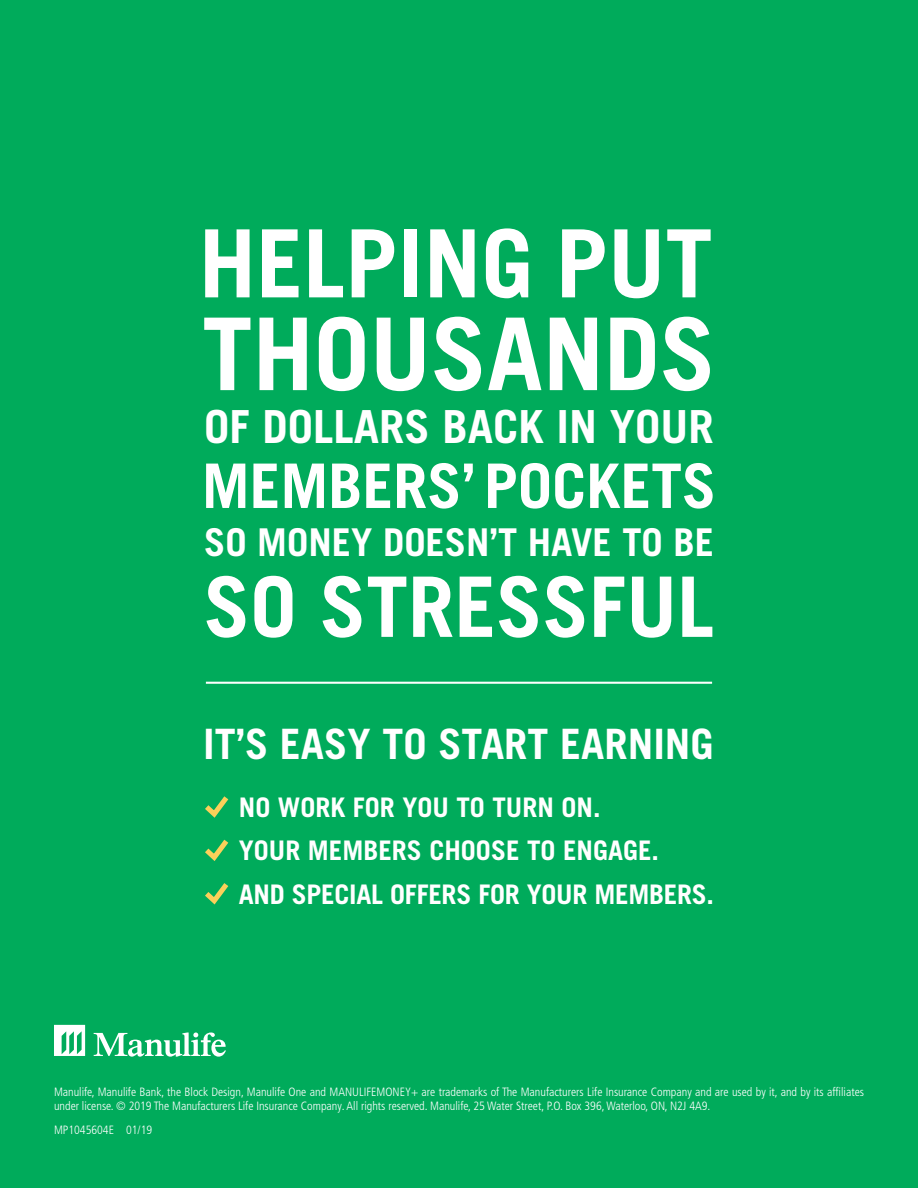
<style>
.page{position:relative;width:918px;height:1188px;background:#00ab5b}
.page>*{position:absolute;margin:0;border:0;box-sizing:border-box;transform-origin:0 0}
.t1{font:700 100.5px "Trade Gothic LT Pro";color:#fff}
.t2{font:700 94.2px "Trade Gothic LT Pro";color:#fff}
.t3{font:700 83.55px "Trade Gothic LT Pro";color:#fff}
.t4{font:700 61.5px "Trade Gothic LT Pro";color:#fff}
.t5{font:700 45.6px "Trade Gothic LT Pro";color:#fff}
.t6{font:700 41.85px "Trade Gothic LT Pro";color:#fff}
.t7{font:700 38.4px "Trade Gothic LT Pro";color:#fff}
.t8{font:700 27px/43.3px "Trade Gothic LT Pro";color:#fff}
.t9{font:300 condensed 12px/14.2px "Frutiger LT Pro";color:#fff}
</style>
<div class="page">
<svg style="left:94px;top:1033px;width:132px;height:24px"></svg>
<svg style="left:54px;top:1025px;width:31px;height:31px"></svg>
<hr style="left:206px;top:682px;width:506px;height:2px;background:#fff">
<svg style="left:205px;top:796px;width:24px;height:22px"></svg>
<svg style="left:205px;top:839px;width:24px;height:22px"></svg>
<svg style="left:205px;top:883px;width:24px;height:22px"></svg>
<h2 class="t2" style="left:199px;top:210px;width:515px">HELPING PUT</h2>
<h1 class="t1" style="left:202px;top:297px;width:515px">THOUSANDS</h1>
<h3 class="t5" style="left:204px;top:401px;width:511px">OF DOLLARS BACK IN YOUR</h3>
<h3 class="t4" style="left:202px;top:451px;width:516px">MEMBERS’ POCKETS</h3>
<h3 class="t7" style="left:204px;top:521px;width:511px">SO MONEY DOESN’T HAVE TO BE</h3>
<h3 class="t3" style="left:204px;top:559px;width:512px">SO STRESSFUL</h3>
<h3 class="t6" style="left:203px;top:720px;width:512px">IT’S EASY TO START EARNING</h3>
<h3 class="t8" style="left:239px;top:786px;width:477px">NO WORK FOR YOU TO TURN ON.<br>YOUR MEMBERS CHOOSE TO ENGAGE.<br>AND SPECIAL OFFERS FOR YOUR MEMBERS.</h3>
<p class="t9" style="left:54px;top:1086px;width:812px">Manulife, Manulife Bank, the Block Design, Manulife One and MANULIFEMONEY+ are trademarks of The Manufacturers Life Insurance Company and are used by it, and by its affiliates under license. © 2019 The Manufacturers Life Insurance Company. All rights reserved. Manulife, 25 Water Street, P.O. Box 396, Waterloo, ON, N2J 4A9.</p>
<p class="t9" style="left:54px;top:1124px;width:100px">MP1045604E 01/19</p>
</div>
